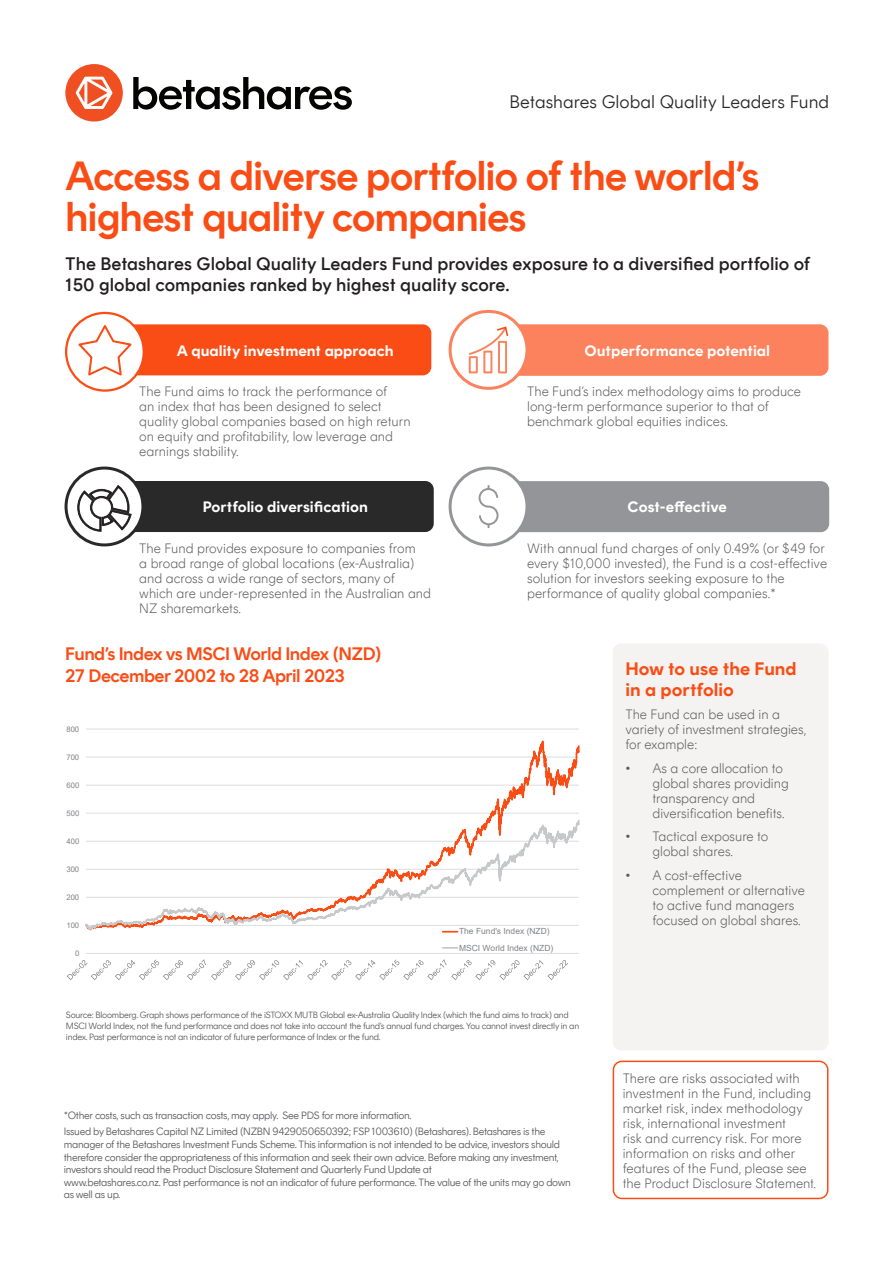
<style>
.page{position:relative;width:893px;height:1263px;background:#fff}
.page>*{position:absolute;margin:0;border:0;box-sizing:border-box;transform-origin:0 0}
._1_0_Heading{font:600 40.5px/40.5px "Rund Text";letter-spacing:-.03em;color:#fa4d16}
._1_1_Sub_heading{font:500 18px/21px "Rund Text";color:#231f20}
._1_4_Heading_2{font:600 18px "Rund Text";letter-spacing:-.03em;color:#fa4d16}
.t1{font:300 18px "Rund Text";color:#292929}
._1_1_Sub_heading-2{font:700 18px/21px "Rund Text";color:#fa4d16}
._1_2_Icon_headings{font:700 15px "Rund Text";color:#fff}
._1_3_Body{font:100 13.5px/15px "Rund Text";color:#57585a}
._1_5_Disclaimers{font:300 10.5px/12.6px "Rund Text";letter-spacing:-.03em;color:#57585a}
._1_5_Disclaimers-2{font:300 9px/10.8px "Rund Text";letter-spacing:-.03em;color:#57585a}
.t2{font:8.4px/16px "Arial";color:#808285}
.t3{font:7.65px "Arial";color:#808285}
</style>
<div class="page">
<div style="left:65px;top:64px;width:58px;height:58px;background:#f04f22;border-radius:50%"></div>
<svg style="left:76px;top:77px;width:36px;height:32px"></svg>
<svg style="left:133px;top:77px;width:219px;height:33px"></svg>
<div style="left:509px;top:324px;width:319px;height:52px;background:#fb825c;border-radius:9px"></div>
<div style="left:106px;top:324px;width:325px;height:51px;background:#fa4d16;border-radius:9px"></div>
<div style="left:108px;top:481px;width:326px;height:51px;background:#292929;border-radius:9px"></div>
<div style="left:511px;top:481px;width:318px;height:51px;background:#939598;border-radius:9px"></div>
<div style="left:613px;top:1060px;width:215px;height:139px;border:2px solid #fa4d16;border-radius:9px"></div>
<div style="left:613px;top:643px;width:215px;height:407px;background:#f5f3f1;border-radius:9px"></div>
<div style="left:450px;top:468px;width:77px;height:77px;background:#fff;border-radius:50%"></div>
<div style="left:449px;top:467px;width:79px;height:79px;border:3px solid #939598;border-radius:50%"></div>
<svg style="left:66px;top:313px;width:78px;height:78px"></svg>
<div style="left:65px;top:312px;width:80px;height:80px;border:2px solid #fa4d16;border-radius:50%"></div>
<div style="left:450px;top:311px;width:77px;height:77px;background:#fff;border-radius:50%"></div>
<div style="left:449px;top:310px;width:79px;height:80px;border:3px solid #fb825c;border-radius:50%"></div>
<svg style="left:478px;top:485px;width:21px;height:43px"></svg>
<svg style="left:66px;top:468px;width:77px;height:77px"></svg>
<div style="left:65px;top:467px;width:79px;height:79px;border:3px solid #292929;border-radius:50%"></div>
<svg style="left:77px;top:485px;width:55px;height:47px"></svg>
<svg style="left:86px;top:729px;width:493px;height:225px"></svg>
<svg style="left:67px;top:959px;width:501px;height:21px"></svg>
<svg style="left:443px;top:931px;width:14px;height:1px"></svg>
<svg style="left:443px;top:947px;width:14px;height:2px"></svg>
<svg style="left:468px;top:326px;width:40px;height:48px"></svg>
<svg style="left:75px;top:323px;width:59px;height:55px"></svg>
<p class="t1" style="left:510px;top:91px;width:321px">Betashares Global Quality Leaders Fund</p>
<p class="_1_0_Heading" style="left:65px;top:156px;width:696px">Access a diverse portfolio of the world’s highest quality companies</p>
<p class="_1_1_Sub_heading" style="left:65px;top:253px;width:746px">The Betashares Global Quality Leaders Fund provides exposure to a diversified portfolio of<br>150 global companies ranked by highest quality score.</p>
<p class="_1_2_Icon_headings" style="left:177px;top:342px;width:218px">A quality investment approach</p>
<p class="_1_2_Icon_headings" style="left:584px;top:342px;width:187px">Outperformance potential</p>
<p class="_1_3_Body" style="left:139px;top:384px;width:273px">The Fund aims to track the performance of<br>an index that has been designed to select quality global companies based on high return on equity and profitability, low leverage and earnings stability.</p>
<p class="_1_3_Body" style="left:527px;top:384px;width:276px">The Fund’s index methodology aims to produce long-term performance superior to that of benchmark global equities indices.</p>
<p class="_1_2_Icon_headings" style="left:203px;top:498px;width:167px">Portfolio diversification</p>
<p class="_1_2_Icon_headings" style="left:628px;top:498px;width:101px">Cost-effective</p>
<p class="_1_3_Body" style="left:139px;top:541px;width:293px">The Fund provides exposure to companies from<br>a broad range of global locations (ex-Australia) and across a wide range of sectors, many of which are under-represented in the Australian and NZ sharemarkets.</p>
<p class="_1_3_Body" style="left:527px;top:541px;width:302px">With annual fund charges of only 0.49% (or $49 for every $10,000 invested), the Fund is a cost-effective solution for investors seeking exposure to the performance of quality global companies.*</p>
<p class="_1_4_Heading_2" style="left:65px;top:644px;width:318px">Fund’s Index vs MSCI World Index (NZD)</p>
<p class="_1_4_Heading_2" style="left:65px;top:665px;width:281px">27 December 2002 to 28 April 2023</p>
<p class="_1_1_Sub_heading-2" style="left:625px;top:658px;width:173px">How to use the Fund in a portfolio</p>
<p class="_1_3_Body" style="left:625px;top:707px;width:182px">The Fund can be used in a variety of investment strategies, for example:</p>
<p class="_1_3_Body" style="left:652px;top:761px;width:138px;text-indent:-27px">• As a core allocation to global shares providing transparency and diversification benefits.</p>
<p class="_1_3_Body" style="left:652px;top:829px;width:117px;text-indent:-27px">• Tactical exposure to global shares.</p>
<p class="_1_3_Body" style="left:652px;top:868px;width:154px;text-indent:-27px">• A cost-effective complement or alternative to active fund managers focused on global shares.</p>
<p class="t3" style="left:75px;top:948px;width:6px">0</p>
<p class="t3" style="left:66px;top:723px;width:14px">800</p>
<p class="t3" style="left:66px;top:752px;width:14px">700</p>
<p class="t3" style="left:66px;top:780px;width:14px">600</p>
<p class="t3" style="left:66px;top:808px;width:14px">500</p>
<p class="t3" style="left:66px;top:836px;width:14px">400</p>
<p class="t3" style="left:66px;top:864px;width:14px">300</p>
<p class="t3" style="left:66px;top:892px;width:14px">200</p>
<p class="t3" style="left:66px;top:920px;width:14px">100</p>
<p class="t2" style="left:459px;top:923px;width:96px">The Fund's Index (NZD)<br>MSCI World Index (NZD)</p>
<p class="_1_5_Disclaimers-2" style="left:66px;top:1010px;width:515px">Source: Bloomberg. Graph shows performance of the iSTOXX MUTB Global ex-Australia Quality Index (which the fund aims to track) and<br>MSCI World Index, not the fund performance and does not take into account the fund’s annual fund charges. You cannot invest directly in an index. Past performance is not an indicator of future performance of Index or the fund.</p>
<p class="_1_5_Disclaimers" style="left:64px;top:1109px;width:349px">*Other costs, such as transaction costs, may apply. See PDS for more information.</p>
<p class="_1_5_Disclaimers" style="left:64px;top:1125px;width:509px">Issued by Betashares Capital NZ Limited (NZBN 9429050650392; FSP 1003610) (Betashares). Betashares is the manager of the Betashares Investment Funds Scheme. This information is not intended to be advice, investors should therefore consider the appropriateness of this information and seek their own advice. Before making any investment, investors should read the Product Disclosure Statement and Quarterly Fund Update at<br>www.betashares.co.nz. Past performance is not an indicator of future performance. The value of the units may go down as well as up.</p>
<p class="_1_3_Body" style="left:623px;top:1071px;width:195px">There are risks associated with investment in the Fund, including market risk, index methodology risk, international investment<br>risk and currency risk. For more information on risks and other features of the Fund, please see the Product Disclosure Statement.</p>
</div>
